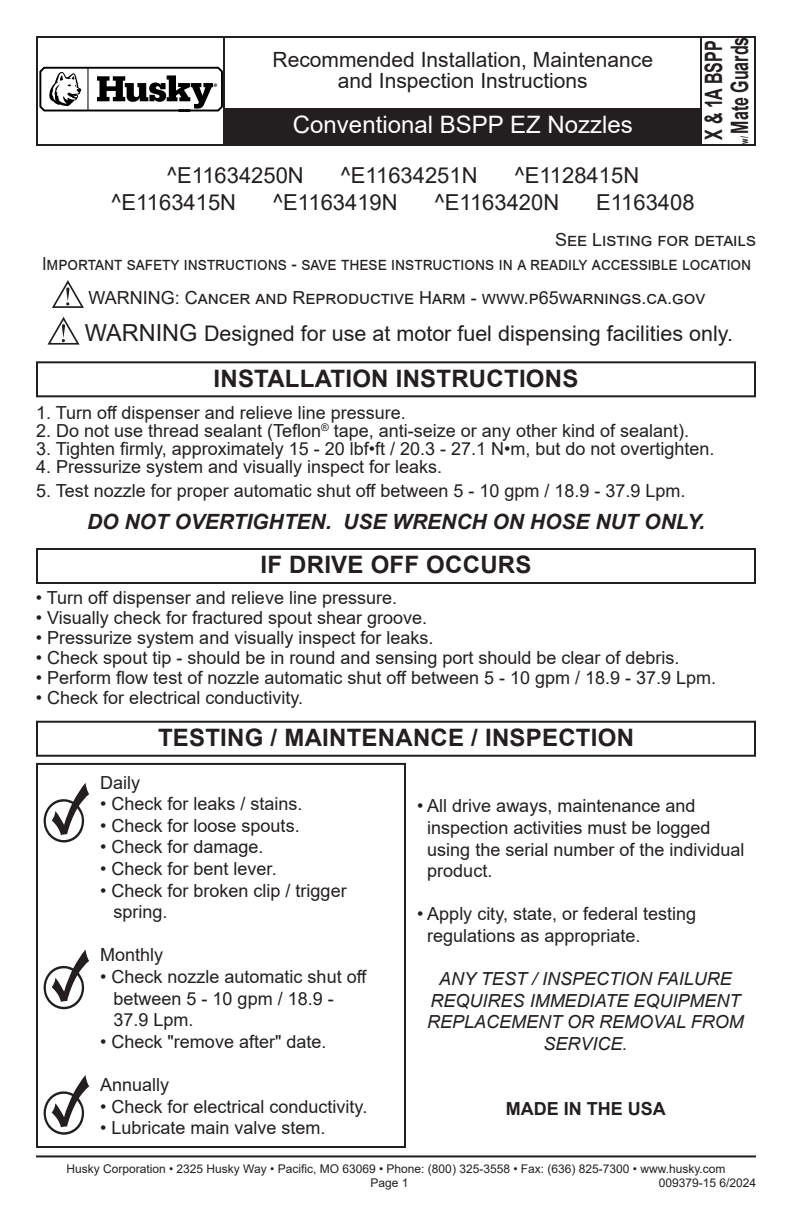
<style>
.page{position:relative;width:792px;height:1224px;background:#fff}
.page>*{position:absolute;margin:0;border:0;box-sizing:border-box;transform-origin:0 0}
.t1{font:700 24px "Arial";letter-spacing:.01em;color:#231f20}
.t2{font:24px "Arial";color:#fff}
.t3{font:700 24px "Arial";letter-spacing:.01em;color:#231f20;scale:.67 1}
.t4{font:22px "Arial";color:#231f20}
.t5{font:21.6px "Arial";color:#231f20}
.t6{font:21px/21px "Arial";color:#231f20;text-align:center}
.t7{font:italic 700 21px "Arial";color:#231f20}
.t8{font:18px/21.6px "Arial";color:#231f20}
.t9{font:italic 18px/21.6px "Arial";color:#231f20;text-align:center}
.t10{font:700 18px "Arial";color:#231f20}
.t11{font:12px/14.4px "Arial";color:#231f20}
.t12{font:700 10.4px "Arial";color:#231f20;scale:.67 1}
.s1{font-size:23.6px}
</style>
<div class="page">
<div style="left:36px;top:721px;width:720px;height:36px;border:2px solid #231f20"></div>
<div style="left:36px;top:36px;width:720px;height:110px;border:2px solid #231f20"></div>
<hr style="left:223px;top:37px;width:2px;height:108px;background:#231f20">
<hr style="left:700px;top:36px;width:2px;height:110px;background:#231f20">
<div style="left:224px;top:109px;width:476px;height:36px;background:#231f20"></div>
<svg style="left:47px;top:317px;width:33px;height:28px"></svg>
<div style="left:36px;top:361px;width:720px;height:36px;border:2px solid #231f20"></div>
<div style="left:36px;top:548px;width:720px;height:36px;border:2px solid #231f20"></div>
<hr style="left:36px;top:1155px;width:720px;height:2px;background:#231f20">
<svg style="left:44px;top:783px;width:45px;height:60px"></svg>
<svg style="left:44px;top:950px;width:45px;height:59px"></svg>
<svg style="left:44px;top:1075px;width:45px;height:60px"></svg>
<div style="left:36px;top:763px;width:370px;height:385px;border:2px solid #231f20"></div>
<svg style="left:38px;top:66px;width:185px;height:46px"></svg>
<svg style="left:52px;top:280px;width:32px;height:28px"></svg>
<p class="t6" style="left:273px;top:49px;width:382px">Recommended Installation, Maintenance and Inspection Instructions</p>
<h1 class="t2" style="left:293px;top:108px;width:341px">Conventional BSPP EZ Nozzles</h1>
<p class="t4" style="left:167px;top:160px;width:139px">^E11634250N</p>
<p class="t4" style="left:341px;top:160px;width:139px">^E11634251N</p>
<p class="t4" style="left:514px;top:160px;width:126px">^E1128415N</p>
<p class="t4" style="left:111px;top:187px;width:126px">^E1163415N</p>
<p class="t4" style="left:273px;top:187px;width:126px">^E1163419N</p>
<p class="t4" style="left:434px;top:187px;width:126px">^E1163420N</p>
<p class="t4" style="left:596px;top:187px;width:100px">E1163408</p>
<h1 class="t3" style="left:700px;top:140px;width:149px;rotate:-90deg">X &amp; 1A BSPP</h1>
<h1 class="t3" style="left:726px;top:134px;width:146px;rotate:-90deg">Mate Guards</h1>
<p class="t12" style="left:739px;top:144px;width:13px;rotate:-90deg">w/</p>
<p class="t8" style="left:42px;top:227px;width:715px;line-height:24.4px;text-align:right">See Listing for details<br>Important safety instructions - save these instructions in a readily accessible location</p>
<p class="t8" style="left:88px;top:287px;width:618px">WARNING: Cancer and Reproductive Harm - www.p65warnings.ca.gov</p>
<p class="t5" style="left:85px;top:318px;width:650px"><span class="s1">WARNING</span> Designed for use at motor fuel dispensing facilities only.</p>
<h1 class="t1" style="left:214px;top:364px;width:366px">INSTALLATION INSTRUCTIONS</h1>
<p class="t8" style="left:36px;top:401px;width:371px">1. Turn off dispenser and relieve line pressure.</p>
<p class="t8" style="left:36px;top:419px;width:655px">2. Do not use thread sealant (Teflon<sup>®</sup> tape, anti-seize or any other kind of sealant).</p>
<p class="t8" style="left:36px;top:437px;width:680px">3. Tighten firmly, approximately 15 - 20 lbf•ft / 20.3 - 27.1 N•m, but do not overtighten.</p>
<p class="t8" style="left:36px;top:455px;width:408px">4. Pressurize system and visually inspect for leaks.</p>
<p class="t8" style="left:36px;top:479px;width:651px">5. Test nozzle for proper automatic shut off between 5 - 10 gpm / 18.9 - 37.9 Lpm.</p>
<p class="t7" style="left:87px;top:509px;width:619px">DO NOT OVERTIGHTEN. USE WRENCH ON HOSE NUT ONLY.</p>
<h1 class="t1" style="left:261px;top:551px;width:273px">IF DRIVE OFF OCCURS</h1>
<p class="t8" style="left:36px;top:587px;width:363px">• Turn off dispenser and relieve line pressure.</p>
<p class="t8" style="left:36px;top:607px;width:393px">• Visually check for fractured spout shear groove.</p>
<p class="t8" style="left:36px;top:627px;width:399px">• Pressurize system and visually inspect for leaks.</p>
<p class="t8" style="left:36px;top:647px;width:645px">• Check spout tip - should be in round and sensing port should be clear of debris.</p>
<p class="t8" style="left:36px;top:667px;width:682px">• Perform flow test of nozzle automatic shut off between 5 - 10 gpm / 18.9 - 37.9 Lpm.</p>
<p class="t8" style="left:36px;top:687px;width:269px">• Check for electrical conductivity.</p>
<h1 class="t1" style="left:158px;top:724px;width:477px">TESTING / MAINTENANCE / INSPECTION</h1>
<p class="t8" style="left:100px;top:771px;width:41px">Daily</p>
<p class="t8" style="left:100px;top:793px;width:204px">• Check for leaks / stains.</p>
<p class="t8" style="left:100px;top:815px;width:201px">• Check for loose spouts.</p>
<p class="t8" style="left:100px;top:836px;width:165px">• Check for damage.</p>
<p class="t8" style="left:100px;top:858px;width:178px">• Check for bent lever.</p>
<p class="t8" style="left:114px;top:879px;width:235px;text-indent:-13px">• Check for broken clip / trigger spring.</p>
<p class="t8" style="left:100px;top:944px;width:65px">Monthly</p>
<p class="t8" style="left:114px;top:966px;width:255px;text-indent:-13px">• Check nozzle automatic shut off between 5 - 10 gpm / 18.9 -<br>37.9 Lpm.</p>
<p class="t8" style="left:100px;top:1031px;width:228px">• Check "remove after" date.</p>
<p class="t8" style="left:100px;top:1074px;width:71px">Annually</p>
<p class="t8" style="left:100px;top:1095px;width:269px">• Check for electrical conductivity.</p>
<p class="t8" style="left:100px;top:1117px;width:227px">• Lubricate main valve stem.</p>
<p class="t8" style="left:427px;top:795px;width:319px;text-indent:-10px">• All drive aways, maintenance and inspection activities must be logged using the serial number of the individual product.</p>
<p class="t8" style="left:427px;top:903px;width:270px;text-indent:-10px">• Apply city, state, or federal testing regulations as appropriate.</p>
<p class="t9" style="left:427px;top:969px;width:318px">ANY TEST / INSPECTION FAILURE<br>REQUIRES IMMEDIATE EQUIPMENT<br>REPLACEMENT OR REMOVAL FROM<br>SERVICE.</p>
<p class="t10" style="left:506px;top:1098px;width:162px">MADE IN THE USA</p>
<p class="t11" style="left:370px;top:1161px;width:357px;text-indent:-304px">Husky Corporation • 2325 Husky Way • Pacific, MO 63069 • Phone: (800) 325-3558 • Fax: (636) 825-7300 • www.husky.com<br>Page 1</p>
<p class="t11" style="left:659px;top:1175px;width:99px">009379-15 6/2024</p>
</div>
